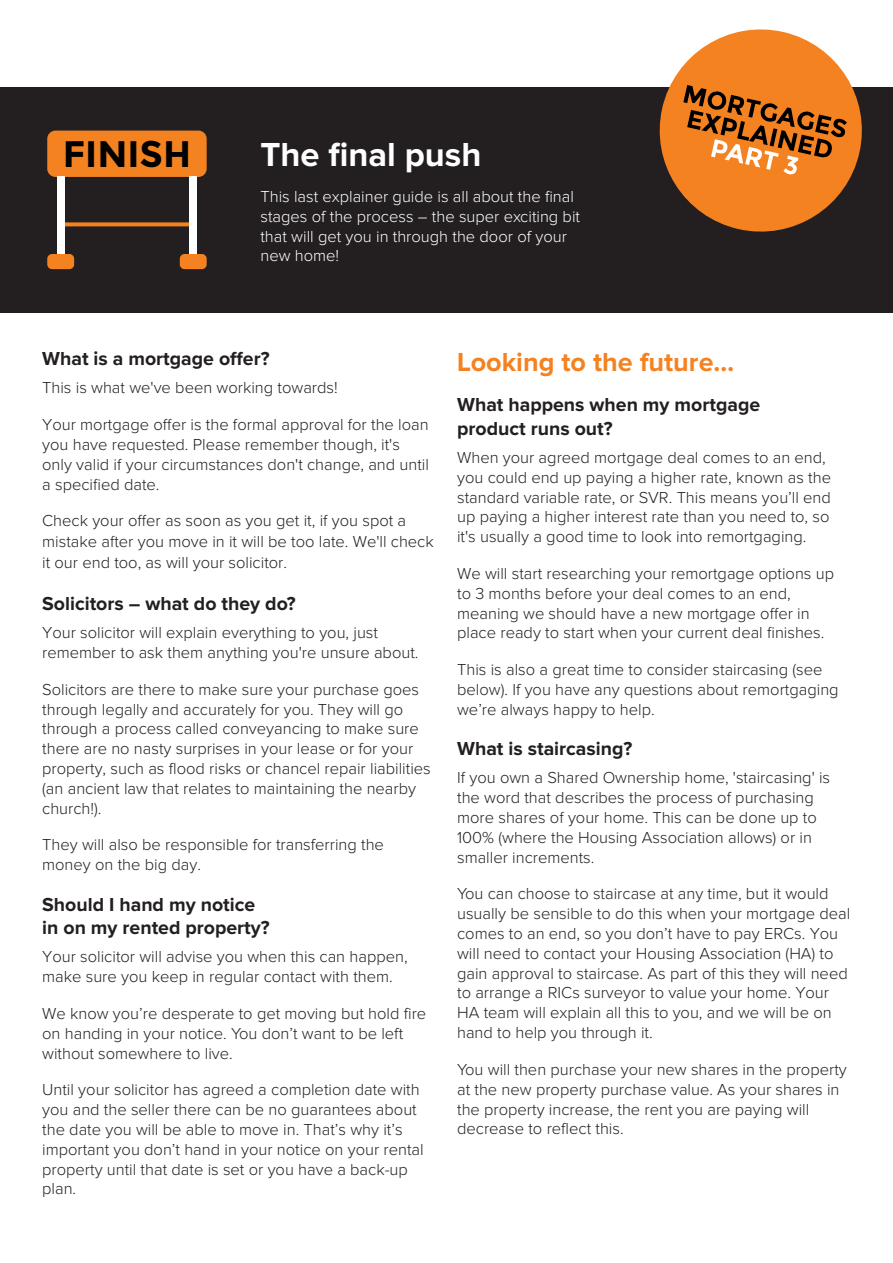
<style>
.page{position:relative;width:893px;height:1263px;background:#fff}
.page>*{position:absolute;margin:0;border:0;box-sizing:border-box;transform-origin:0 0}
.t1{font:700 36.9px "Montserrat";color:#000}
.t2{font:700 34.5px "Proxima Nova";color:#fff}
.t3{font:700 27px "Proxima Nova";color:#f58220}
.t4{font:700 19.5px/23.4px "Proxima Nova";color:#231f20}
.t5{font:300 16.5px/19.8px "Proxima Nova";color:#231f20}
.t6{font:300 16.5px/19.8px "Proxima Nova";color:#fff}
</style>
<div class="page">
<div style="left:0;top:87px;width:893px;height:226px;background:#231f20"></div>
<svg style="left:659px;top:29px;width:203px;height:203px;fill:#f58220"></svg>
<svg style="left:683px;top:85px;width:164px;height:90px;background:#c76f24"></svg>
<svg style="left:64px;top:222px;width:126px;height:4px"></svg>
<div style="left:47px;top:131px;width:160px;height:46px;background:#f58220;border-radius:8px"></div>
<div style="left:57px;top:176px;width:7px;height:92px;background:#fff"></div>
<div style="left:47px;top:254px;width:27px;height:15px;background:#f58220;border-radius:5px"></div>
<div style="left:190px;top:176px;width:7px;height:92px;background:#fff"></div>
<div style="left:180px;top:254px;width:27px;height:15px;background:#f58220;border-radius:5px"></div>
<h1 class="t1" style="left:63px;top:132px;width:130px">FINISH</h1>
<p class="t2" style="left:260px;top:138px;width:222px">The final push</p>
<p class="t6" style="left:260px;top:187px;width:321px">This last explainer guide is all about the final stages of the process – the super exciting bit that will get you in through the door of your new home!</p>
<p class="t4" style="left:42px;top:346px;width:229px">What is a mortgage offer?</p>
<p class="t5" style="left:42px;top:377px;width:297px">This is what we've been working towards!</p>
<p class="t5" style="left:42px;top:414px;width:388px">Your mortgage offer is the formal approval for the loan you have requested. Please remember though, it's only valid if your circumstances don't change, and until a specified date.</p>
<p class="t5" style="left:42px;top:509px;width:393px;line-height:21px">Check your offer as soon as you get it, if you spot a mistake after you move in it will be too late. We'll check it our end too, as will your solicitor.</p>
<p class="t4" style="left:42px;top:593px;width:255px">Solicitors – what do they do?</p>
<p class="t5" style="left:42px;top:622px;width:378px">Your solicitor will explain everything to you, just remember to ask them anything you're unsure about.</p>
<p class="t5" style="left:42px;top:680px;width:390px">Solicitors are there to make sure your purchase goes through legally and accurately for you. They will go through a process called conveyancing to make sure there are no nasty surprises in your lease or for your property, such as flood risks or chancel repair liabilities (an ancient law that relates to maintaining the nearby church!).</p>
<p class="t5" style="left:42px;top:836px;width:343px">They will also be responsible for transferring the money on the big day.</p>
<p class="t4" style="left:42px;top:893px;width:229px">Should I hand my notice in on my rented property?</p>
<p class="t5" style="left:42px;top:946px;width:367px">Your solicitor will advise you when this can happen, make sure you keep in regular contact with them.</p>
<p class="t5" style="left:42px;top:1004px;width:386px">We know you’re desperate to get moving but hold fire on handing in your notice. You don’t want to be left without somewhere to live.</p>
<p class="t5" style="left:42px;top:1081px;width:383px">Until your solicitor has agreed a completion date with you and the seller there can be no guarantees about the date you will be able to move in. That’s why it’s important you don’t hand in your notice on your rental property until that date is set or you have a back-up plan.</p>
<p class="t3" style="left:457px;top:349px;width:279px">Looking to the future…</p>
<p class="t4" style="left:457px;top:394px;width:305px">What happens when my mortgage product runs out?</p>
<p class="t5" style="left:457px;top:447px;width:375px">When your agreed mortgage deal comes to an end, you could end up paying a higher rate, known as the standard variable rate, or SVR. This means you’ll end up paying a higher interest rate than you need to, so it's usually a good time to look into remortgaging.</p>
<p class="t5" style="left:457px;top:563px;width:378px">We will start researching your remortgage options up to 3 months before your deal comes to an end, meaning we should have a new mortgage offer in place ready to start when your current deal finishes.</p>
<p class="t5" style="left:457px;top:660px;width:383px">This is also a great time to consider staircasing (see below). If you have any questions about remortgaging we’re always happy to help.</p>
<p class="t4" style="left:457px;top:738px;width:177px">What is staircasing?</p>
<p class="t5" style="left:457px;top:767px;width:375px">If you own a Shared Ownership home, 'staircasing' is the word that describes the process of purchasing more shares of your home. This can be done up to 100% (where the Housing Association allows) or in smaller increments.</p>
<p class="t5" style="left:457px;top:885px;width:395px">You can choose to staircase at any time, but it would usually be sensible to do this when your mortgage deal comes to an end, so you don’t have to pay ERCs. You will need to contact your Housing Association (HA) to gain approval to staircase. As part of this they will need to arrange a RICs surveyor to value your home. Your HA team will explain all this to you, and we will be on hand to help you through it.</p>
<p class="t5" style="left:457px;top:1060px;width:391px">You will then purchase your new shares in the property at the new property purchase value. As your shares in the property increase, the rent you are paying will decrease to reflect this.</p>
</div>
